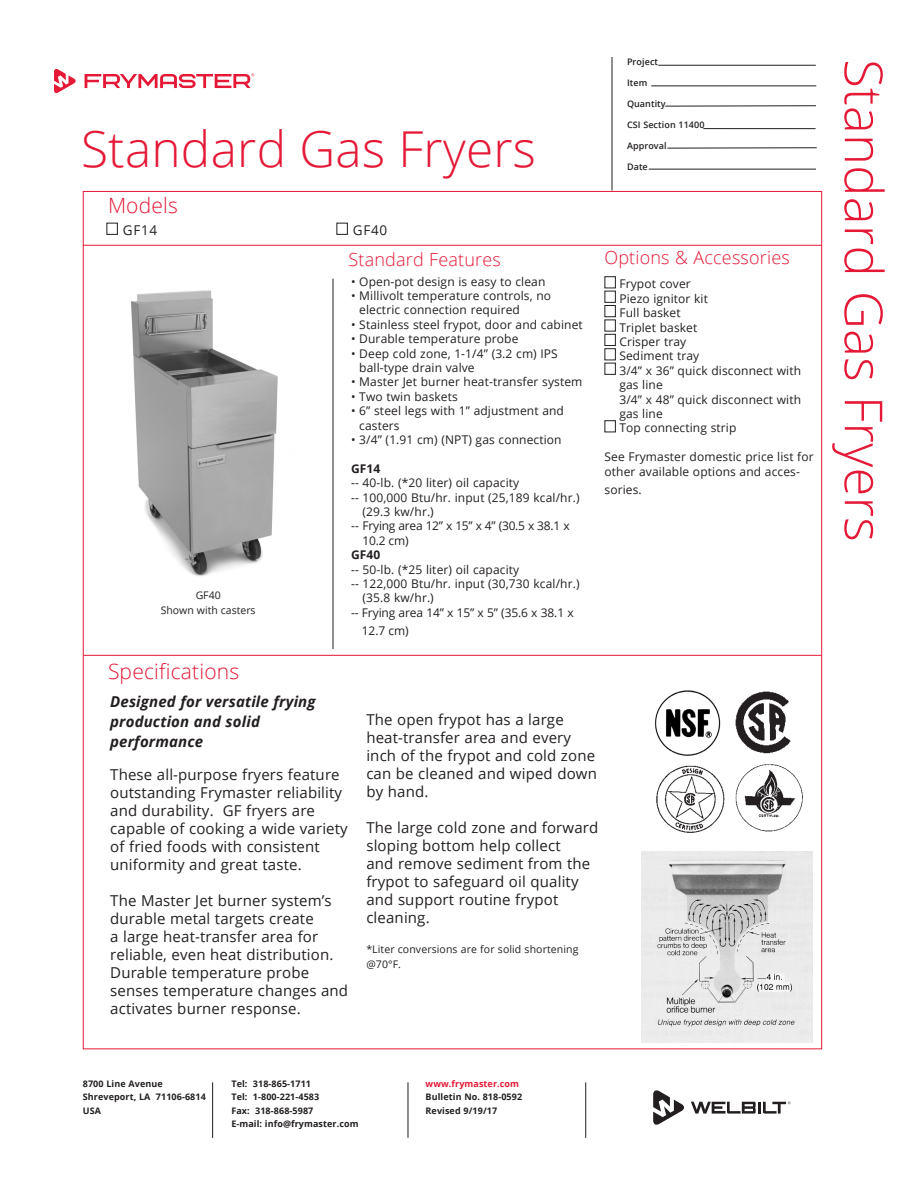
<style>
.page{position:relative;width:918px;height:1188px;background:#fff}
.page>*{position:absolute;margin:0;border:0;box-sizing:border-box;transform-origin:0 0}
.Product_Title{font:300 52.5px "Open Sans";letter-spacing:.005em;color:#e51836}
.Product_Title-2{font:300 49.5px "Open Sans";letter-spacing:.005em;color:#e51836}
.Specs_Head{font:300 21px "Open Sans";letter-spacing:.01em;color:#e51836}
.Models{font:300 21px "Open Sans";letter-spacing:.01em;color:#e51836}
.Standard_Features_He{font:300 18px "Open Sans";letter-spacing:.01em;color:#e51836}
.Specs_Text{font:15px/18px "Open Sans";letter-spacing:.01em;color:#231f20}
.Specs_Text-2{font:italic 700 15px/19.8px "Open Sans";letter-spacing:.01em;color:#231f20}
.Models_Bullet{font:13.5px "Open Sans";letter-spacing:.05em;color:#231f20}
.Standard_Features_Bu{font:12px/14.4px "Open Sans";letter-spacing:.01em;color:#231f20}
.Standard_Features_Bu-2{font:12px/14.4px "Open Sans";letter-spacing:-.02em;color:#231f20}
.Standard_Features_Bu-3{font:12px/18px "Open Sans";letter-spacing:-.01em;color:#231f20}
.Standard_Features_Bu-4{font:700 12px "Open Sans";color:#231f20}
.Specs_Text-3{font:10.5px/15px "Open Sans";letter-spacing:.01em;color:#231f20}
.Address{font:700 9px "Open Sans";letter-spacing:.01em;color:#231f20}
.Project{font:600 9px "Open Sans";letter-spacing:.01em;color:#231f20}
.Address-2{font:700 9px "Open Sans";letter-spacing:.01em;color:#e51836}
.s1{font-weight:700}
</style>
<div class="page">
<hr style="left:83px;top:245px;width:739px;height:1px;background:#e51836">
<hr style="left:83px;top:655px;width:739px;height:1px;background:#e51836">
<hr style="left:333px;top:279px;width:1px;height:370px;background:#231f20">
<hr style="left:612px;top:57px;width:1px;height:133px;background:#231f20">
<div style="left:106px;top:223px;width:12px;height:12px;border:1px solid #231f20"></div>
<div style="left:336px;top:223px;width:12px;height:12px;border:1px solid #231f20"></div>
<svg style="left:691px;top:1102px;width:100px;height:12px"></svg>
<svg style="left:653px;top:1090px;width:31px;height:35px"></svg>
<svg style="left:54px;top:69px;width:22px;height:24px"></svg>
<svg style="left:85px;top:73px;width:169px;height:15px"></svg>
<hr style="left:658px;top:65px;width:158px;height:1px;background:#231f20">
<hr style="left:651px;top:85px;width:165px;height:1px;background:#231f20">
<hr style="left:665px;top:105px;width:151px;height:1px;background:#231f20">
<hr style="left:703px;top:128px;width:113px;height:1px;background:#231f20">
<hr style="left:667px;top:147px;width:150px;height:1px;background:#231f20">
<hr style="left:649px;top:169px;width:167px;height:1px;background:#231f20">
<img style="left:654px;top:690px;width:67px;height:66px">
<img style="left:131px;top:290px;width:147px;height:286px">
<div style="left:604px;top:276px;width:12px;height:12px;border:1px solid #231f20"></div>
<div style="left:604px;top:291px;width:12px;height:12px;border:1px solid #231f20"></div>
<div style="left:604px;top:305px;width:12px;height:12px;border:1px solid #231f20"></div>
<div style="left:604px;top:334px;width:12px;height:12px;border:1px solid #231f20"></div>
<div style="left:604px;top:348px;width:12px;height:12px;border:1px solid #231f20"></div>
<div style="left:604px;top:363px;width:12px;height:12px;border:1px solid #231f20"></div>
<div style="left:604px;top:420px;width:12px;height:12px;border:1px solid #231f20"></div>
<img style="left:656px;top:765px;width:69px;height:68px">
<img style="left:641px;top:851px;width:171px;height:192px">
<hr style="left:212px;top:1082px;width:1px;height:56px;background:#231f20">
<hr style="left:408px;top:1082px;width:1px;height:56px;background:#231f20">
<hr style="left:585px;top:1082px;width:1px;height:56px;background:#231f20">
<img style="left:735px;top:691px;width:56px;height:63px">
<img style="left:735px;top:764px;width:68px;height:68px">
<p class="Product_Title-2" style="left:81px;top:115px;width:457px">Standard Gas Fryers</p>
<p class="Models" style="left:108px;top:191px;width:72px">Models</p>
<p class="Models_Bullet" style="left:123px;top:221px;width:36px">GF14</p>
<p class="Models_Bullet" style="left:353px;top:221px;width:36px">GF40</p>
<p class="Specs_Text-3" style="left:196px;top:588px;width:27px">GF40</p>
<p class="Specs_Text-3" style="left:161px;top:603px;width:96px">Shown with casters</p>
<p class="Standard_Features_He" style="left:348px;top:247px;width:154px">Standard Features</p>
<p class="Standard_Features_Bu" style="left:351px;top:274px;width:196px">• Open-pot design is easy to clean</p>
<p class="Standard_Features_Bu" style="left:359px;top:288px;width:193px;text-indent:-8px">• Millivolt temperature controls, no electric connection required</p>
<p class="Standard_Features_Bu" style="left:351px;top:317px;width:233px">• Stainless steel frypot, door and cabinet</p>
<p class="Standard_Features_Bu" style="left:351px;top:331px;width:169px">• Durable temperature probe</p>
<p class="Standard_Features_Bu" style="left:359px;top:346px;width:200px;text-indent:-8px">• Deep cold zone, 1-1/4” (3.2 cm) IPS ball-type drain valve</p>
<p class="Standard_Features_Bu" style="left:351px;top:374px;width:233px">• Master Jet burner heat-transfer system</p>
<p class="Standard_Features_Bu" style="left:351px;top:389px;width:108px">• Two twin baskets</p>
<p class="Standard_Features_Bu" style="left:359px;top:403px;width:206px;text-indent:-8px">• 6” steel legs with 1” adjustment and casters</p>
<p class="Standard_Features_Bu" style="left:351px;top:432px;width:212px">• 3/4” (1.91 cm) (NPT) gas connection</p>
<p class="Standard_Features_Bu-4" style="left:351px;top:460px;width:31px">GF14</p>
<p class="Standard_Features_Bu" style="left:351px;top:475px;width:170px">-- 40-lb. (*20 liter) oil capacity</p>
<p class="Standard_Features_Bu" style="left:351px;top:490px;width:230px">-- 100,000 Btu/hr. input (25,189 kcal/hr.)</p>
<p class="Standard_Features_Bu" style="left:363px;top:504px;width:73px">(29.3 kw/hr.)</p>
<p class="Standard_Features_Bu-2" style="left:363px;top:518px;width:208px;text-indent:-12px">-- Frying area 12” x 15” x 4” (30.5 x 38.1 x<br>10.2 cm)</p>
<p class="Standard_Features_Bu" style="left:351px;top:547px;width:170px"><span class="s1">GF40<br></span>-- 50-lb. (*25 liter) oil capacity</p>
<p class="Standard_Features_Bu" style="left:363px;top:576px;width:218px;text-indent:-12px">-- 122,000 Btu/hr. input (30,730 kcal/hr.) (35.8 kw/hr.)</p>
<p class="Standard_Features_Bu-3" style="left:362px;top:603px;width:213px;text-indent:-11px">-- Frying area 14” x 15” x 5” (35.6 x 38.1 x<br>12.7 cm)</p>
<p class="Project" style="left:627px;top:55px;width:33px">Project</p>
<p class="Product_Title" style="left:900px;top:59px;width:484px;rotate:90deg">Standard Gas Fryers</p>
<p class="Project" style="left:627px;top:76px;width:22px">Item</p>
<p class="Project" style="left:627px;top:97px;width:40px">Quantity</p>
<p class="Project" style="left:627px;top:118px;width:79px">CSI Section 11400</p>
<p class="Project" style="left:627px;top:139px;width:41px">Approval</p>
<p class="Project" style="left:627px;top:160px;width:22px">Date</p>
<p class="Standard_Features_He" style="left:604px;top:246px;width:187px">Options &amp; Accessories</p>
<p class="Standard_Features_Bu" style="left:619px;top:276px;width:73px">Frypot cover</p>
<p class="Standard_Features_Bu" style="left:619px;top:291px;width:90px">Piezo ignitor kit</p>
<p class="Standard_Features_Bu" style="left:619px;top:305px;width:63px">Full basket</p>
<p class="Standard_Features_Bu" style="left:619px;top:320px;width:79px">Triplet basket</p>
<p class="Standard_Features_Bu" style="left:619px;top:334px;width:68px">Crisper tray</p>
<p class="Standard_Features_Bu" style="left:619px;top:348px;width:81px">Sediment tray</p>
<p class="Standard_Features_Bu" style="left:619px;top:363px;width:183px">3/4” x 36” quick disconnect with gas line<br>3/4” x 48” quick disconnect with gas line</p>
<p class="Standard_Features_Bu" style="left:619px;top:420px;width:118px">Top connecting strip</p>
<p class="Standard_Features_Bu" style="left:604px;top:449px;width:211px">See Frymaster domestic price list for other available options and acces-</p>
<p class="Standard_Features_Bu" style="left:604px;top:482px;width:39px">sories.</p>
<p class="Specs_Head" style="left:108px;top:657px;width:133px">Specifications</p>
<p class="Specs_Text-2" style="left:110px;top:691px;width:207px">Designed for versatile frying production and solid performance</p>
<p class="Specs_Text" style="left:110px;top:765px;width:239px">These all-purpose fryers feature outstanding Frymaster reliability and durability. GF fryers are capable of cooking a wide variety of fried foods with consistent uniformity and great taste.</p>
<p class="Specs_Text" style="left:110px;top:891px;width:239px">The Master Jet burner system’s durable metal targets create<br>a large heat-transfer area for reliable, even heat distribution.<br>Durable temperature probe senses temperature changes and activates burner response.</p>
<p class="Specs_Text" style="left:366px;top:710px;width:232px">The open frypot has a large heat-transfer area and every inch of the frypot and cold zone can be cleaned and wiped down by hand.</p>
<p class="Specs_Text" style="left:366px;top:818px;width:233px">The large cold zone and forward sloping bottom help collect<br>and remove sediment from the frypot to safeguard oil quality and support routine frypot cleaning.</p>
<p class="Specs_Text-3" style="left:366px;top:941px;width:214px">*Liter conversions are for solid shortening @70°F.</p>
<p class="Address" style="left:83px;top:1077px;width:81px">8700 Line Avenue</p>
<p class="Address" style="left:83px;top:1091px;width:125px">Shreveport, LA 71106-6814</p>
<p class="Address" style="left:83px;top:1104px;width:20px">USA</p>
<p class="Address" style="left:231px;top:1077px;width:81px">Tel: 318-865-1711</p>
<p class="Address" style="left:231px;top:1091px;width:89px">Tel: 1-800-221-4583</p>
<p class="Address" style="left:231px;top:1104px;width:84px">Fax: 318-868-5987</p>
<p class="Address" style="left:231px;top:1118px;width:129px">E-mail: info@frymaster.com</p>
<p class="Address-2" style="left:426px;top:1077px;width:95px">www.frymaster.com</p>
<p class="Address" style="left:426px;top:1091px;width:98px">Bulletin No. 818-0592</p>
<p class="Address" style="left:426px;top:1104px;width:73px">Revised 9/19/17</p>
</div>
